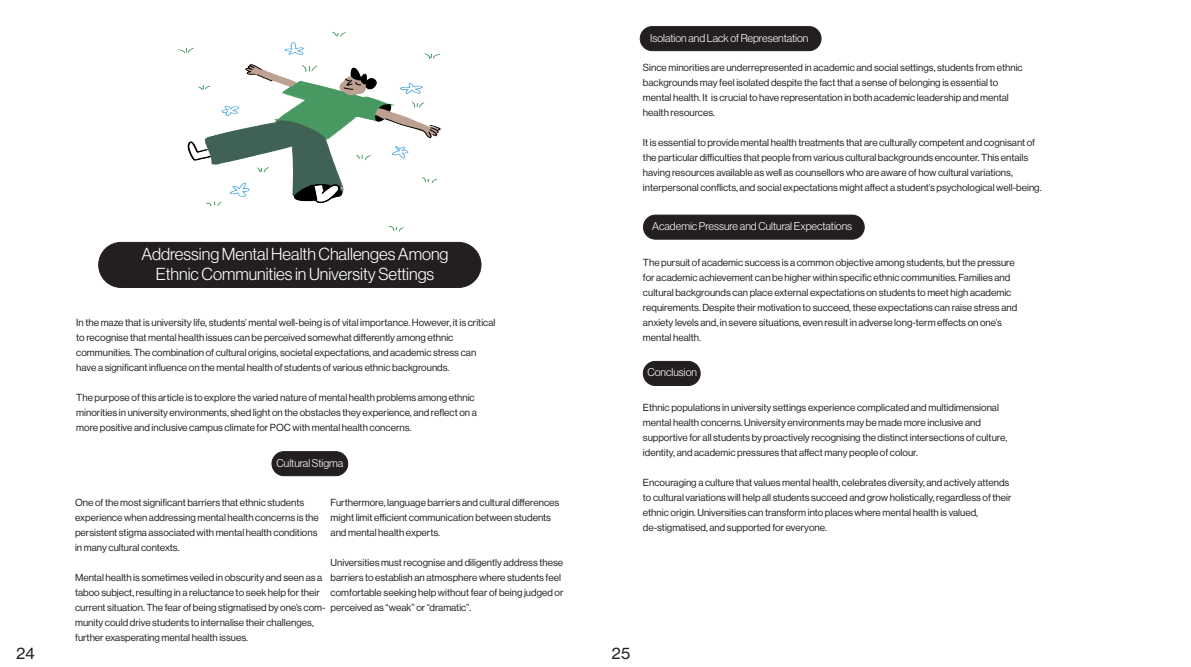
<style>
.page{position:relative;width:1191px;height:667px;background:#fff}
.page>*{position:absolute;margin:0;border:0;box-sizing:border-box;transform-origin:0 0}
.t1{font:17px "N Haas Grotesk DS Pro 45 Lt";color:#fff}
.t2{font:15px "N Haas Grotesk TX Pro 55 Rg";color:#231f20}
.t3{font:11px "N Haas Grotesk DS Pro 45 Lt";color:#fff}
.t4{font:10px/15px "N Haas Grotesk DS Pro 55 Rg";color:#231f20}
</style>
<div class="page">
<img style="left:178px;top:32px;width:264px;height:200px">
<div style="left:99px;top:242px;width:382px;height:45px;background:#231f20;border-radius:22px"></div>
<div style="left:98px;top:242px;width:383px;height:46px;border:1px solid #231f20;border-radius:22px"></div>
<div style="left:272px;top:451px;width:76px;height:24px;background:#231f20;border-radius:12px"></div>
<div style="left:271px;top:451px;width:77px;height:25px;border:1px solid #231f20;border-radius:12px"></div>
<div style="left:640px;top:27px;width:181px;height:24px;background:#231f20;border-radius:12px"></div>
<div style="left:639px;top:26px;width:182px;height:25px;border:1px solid #231f20;border-radius:12px"></div>
<div style="left:643px;top:215px;width:221px;height:24px;background:#231f20;border-radius:12px"></div>
<div style="left:643px;top:214px;width:221px;height:25px;border:1px solid #231f20;border-radius:12px"></div>
<div style="left:643px;top:361px;width:57px;height:24px;background:#231f20;border-radius:12px"></div>
<div style="left:643px;top:360px;width:57px;height:26px;border:1px solid #231f20;border-radius:12px"></div>
<p class="t1" style="left:142px;top:244px;width:308px">Addressing Mental Health Challenges Among</p>
<p class="t1" style="left:156px;top:265px;width:280px">Ethnic Communities in University Settings</p>
<p class="t4" style="left:76px;top:315px;width:421px">In the maze that is university life, students’ mental well-being is of vital importance. However, it is critical to recognise that mental health issues can be perceived somewhat differently among ethnic</p>
<p class="t4" style="left:76px;top:345px;width:401px">communities. The combination of cultural origins, societal expectations, and academic stress can have a significant influence on the mental health of students of various ethnic backgrounds.</p>
<p class="t4" style="left:76px;top:390px;width:400px">The purpose of this article is to explore the varied nature of mental health problems among ethnic</p>
<p class="t4" style="left:76px;top:405px;width:402px">minorities in university environments, shed light on the obstacles they experience, and reflect on a more positive and inclusive campus climate for POC with mental health concerns.</p>
<p class="t3" style="left:276px;top:456px;width:68px">Cultural Stigma</p>
<p class="t4" style="left:75px;top:495px;width:245px">One of the most significant barriers that ethnic students experience when addressing mental health concerns is the persistent stigma associated with mental health conditions</p>
<p class="t4" style="left:75px;top:540px;width:106px">in many cultural contexts.</p>
<p class="t4" style="left:75px;top:570px;width:252px">Mental health is sometimes veiled in obscurity and seen as a taboo subject, resulting in a reluctance to seek help for their current situation. The fear of being stigmatised by one’s com&shy;munity could drive students to internalise their challenges, further exasperating mental health issues.</p>
<p class="t4" style="left:330px;top:495px;width:230px">Furthermore, language barriers and cultural differences might limit efficient communication between students and mental health experts.</p>
<p class="t4" style="left:330px;top:555px;width:234px">Universities must recognise and diligently address these barriers to establish an atmosphere where students feel comfortable seeking help without fear of being judged or perceived as “weak” or “dramatic”.</p>
<h2 class="t2" style="left:16px;top:643px;width:20px">24</h2>
<h2 class="t2" style="left:611px;top:643px;width:20px">25</h2>
<p class="t3" style="left:650px;top:32px;width:160px">Isolation and Lack of Representation</p>
<p class="t4" style="left:643px;top:60px;width:381px">Since minorities are underrepresented in academic and social settings, students from ethnic backgrounds may feel isolated despite the fact that a sense of belonging is essential to</p>
<p class="t4" style="left:643px;top:90px;width:367px">mental health. It is crucial to have representation in both academic leadership and mental</p>
<p class="t4" style="left:643px;top:105px;width:74px">health resources.</p>
<p class="t4" style="left:643px;top:135px;width:394px">It is essential to provide mental health treatments that are culturally competent and cognisant of the particular difficulties that people from various cultural backgrounds encounter. This entails having resources available as well as counsellors who are aware of how cultural variations,</p>
<p class="t4" style="left:643px;top:180px;width:400px">interpersonal conflicts, and social expectations might affect a student’s psychological well-being.</p>
<p class="t3" style="left:652px;top:220px;width:201px">Academic Pressure and Cultural Expectations</p>
<p class="t4" style="left:643px;top:255px;width:376px">The pursuit of academic success is a common objective among students, but the pressure for academic achievement can be higher within specific ethnic communities. Families and cultural backgrounds can place external expectations on students to meet high academic requirements. Despite their motivation to succeed, these expectations can raise stress and anxiety levels and, in severe situations, even result in adverse long-term effects on one’s mental health.</p>
<p class="t3" style="left:647px;top:365px;width:51px">Conclusion</p>
<p class="t4" style="left:643px;top:400px;width:357px">Ethnic populations in university settings experience complicated and multidimensional mental health concerns. University environments may be made more inclusive and</p>
<p class="t4" style="left:643px;top:430px;width:366px">supportive for all students by proactively recognising the distinct intersections of culture, identity, and academic pressures that affect many people of colour.</p>
<p class="t4" style="left:643px;top:475px;width:370px">Encouraging a culture that values mental health, celebrates diversity, and actively attends to cultural variations will help all students succeed and grow holistically, regardless of their ethnic origin. Universities can transform into places where mental health is valued,</p>
<p class="t4" style="left:643px;top:520px;width:185px">de-stigmatised, and supported for everyone.</p>
</div>
